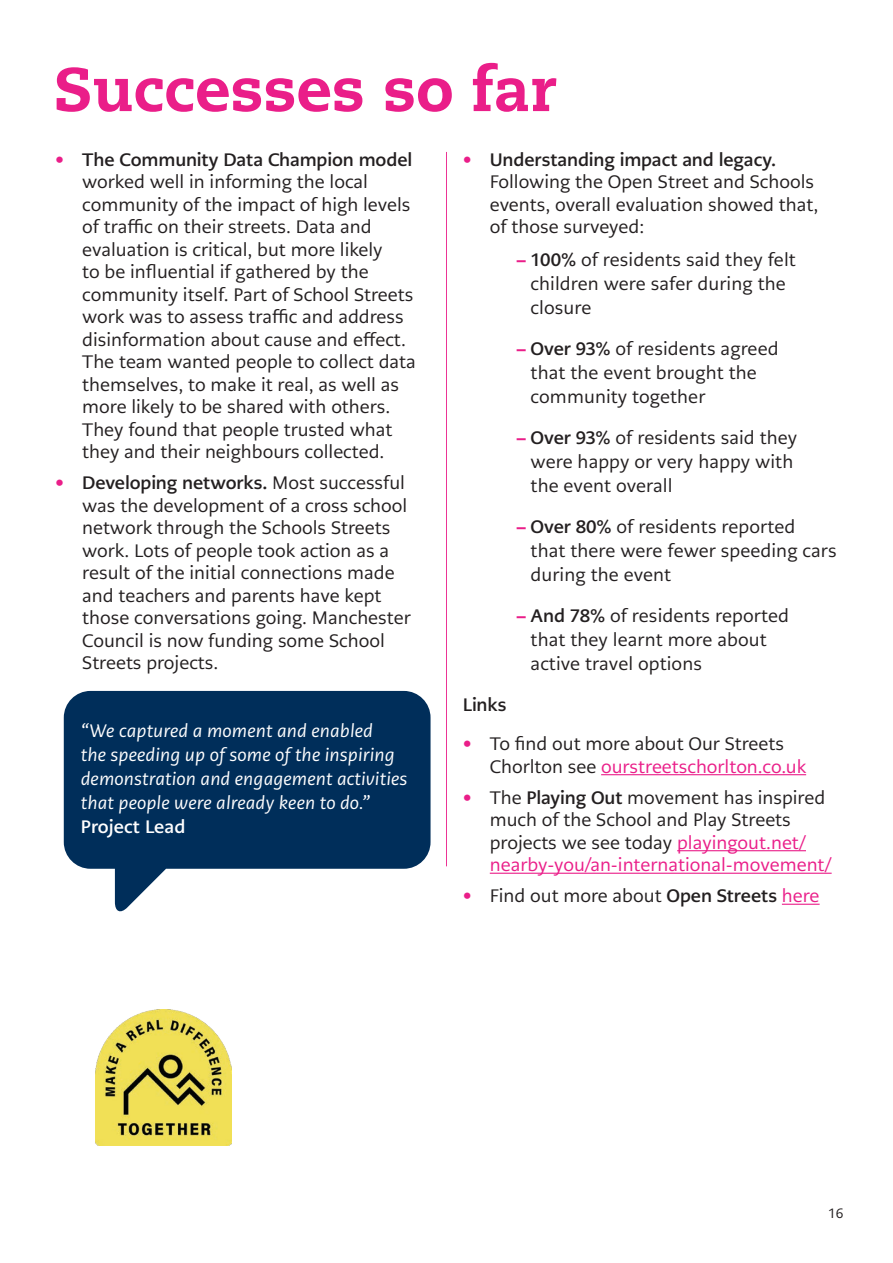
<style>
.page{position:relative;width:893px;height:1263px;background:#fff}
.page>*{position:absolute;margin:0;border:0;box-sizing:border-box;transform-origin:0 0}
.t1{font:800 61.5px "Caecilia LT Pro 85";color:#ea1e89}
.t2{font:18px/22.5px "PMN Caecilia Sans Text";color:#231f20}
.t3{font:italic 18px/24px "PMN Caecilia Sans Text";letter-spacing:.005em;color:#fff}
.t4{font:700 18px "PMN Caecilia Sans Text";letter-spacing:.005em;color:#fff}
.t5{font:700 18px "PMN Caecilia Sans Text";letter-spacing:-.005em;color:#231f20}
.t6{font:13.5px "PMN Caecilia Sans Text";color:#231f20}
.s1{font-weight:700;color:#ea1e89}
.s2{font-weight:700}
.s3{font-weight:800;color:#ea1e89}
.s4{color:#ea1e89}
</style>
<div class="page">
<svg style="left:64px;top:691px;width:367px;height:221px;fill:#002e5a"></svg>
<hr style="left:601px;top:774px;width:205px;height:1px;background:#ea1e89">
<hr style="left:677px;top:850px;width:129px;height:1px;background:#ea1e89">
<hr style="left:490px;top:873px;width:342px;height:1px;background:#ea1e89">
<hr style="left:782px;top:904px;width:38px;height:1px;background:#ea1e89">
<hr style="left:446px;top:152px;width:1px;height:714px;background:#ea1e89">
<img style="left:96px;top:1010px;width:135px;height:135px">
<h1 class="t1" style="left:54px;top:47px;width:504px">Successes so far</h1>
<p class="t2" style="left:82px;top:148px;width:335px;text-indent:-27px"><span class="s1">•</span> <span class="s2">The Community Data Champion model </span>worked well in informing the local community of the impact of high levels of traffic on their streets. Data and evaluation is critical, but more likely<br>to be influential if gathered by the community itself. Part of School Streets work was to assess traffic and address disinformation about cause and effect.<br>The team wanted people to collect data themselves, to make it real, as well as more likely to be shared with others.<br>They found that people trusted what they and their neighbours collected.</p>
<p class="t2" style="left:82px;top:471px;width:330px;text-indent:-27px"><span class="s1">•</span> <span class="s2">Developing networks.</span> Most successful was the development of a cross school network through the Schools Streets work. Lots of people took action as a result of the initial connections made and teachers and parents have kept those conversations going. Manchester Council is now funding some School Streets projects.</p>
<p class="t3" style="left:81px;top:719px;width:328px">“We captured a moment and enabled<br>the speeding up of some of the inspiring demonstration and engagement activities that people were already keen to do.”</p>
<p class="t4" style="left:81px;top:815px;width:106px">Project Lead</p>
<p class="t2" style="left:490px;top:148px;width:330px;text-indent:-27px"><span class="s1">•</span> <span class="s2">Understanding impact and legacy.<br></span>Following the Open Street and Schools events, overall evaluation showed that, of those surveyed:</p>
<p class="t2" style="left:531px;top:247px;width:267px;line-height:24px;text-indent:-14px"><span class="s3">–</span> <span class="s2">100%</span> of residents said they felt children were safer during the closure</p>
<p class="t2" style="left:531px;top:336px;width:249px;line-height:24px;text-indent:-14px"><span class="s3">–</span> <span class="s2">Over 93%</span> of residents agreed that the event brought the community together</p>
<p class="t2" style="left:531px;top:425px;width:268px;line-height:24px;text-indent:-14px"><span class="s3">–</span> <span class="s2">Over 93%</span> of residents said they were happy or very happy with the event overall</p>
<p class="t2" style="left:531px;top:514px;width:308px;line-height:24px;text-indent:-14px"><span class="s3">–</span> <span class="s2">Over 80%</span> of residents reported<br>that there were fewer speeding cars during the event</p>
<p class="t2" style="left:531px;top:603px;width:260px;line-height:24px;text-indent:-14px"><span class="s3">–</span> <span class="s2">And 78%</span> of residents reported that they learnt more about active travel options</p>
<p class="t5" style="left:463px;top:693px;width:45px">Links</p>
<p class="t2" style="left:490px;top:733px;width:318px;text-indent:-27px"><span class="s1">•</span> To find out more about Our Streets<br>Chorlton see <span class="s4">ourstreetschorlton.co.uk</span></p>
<p class="t2" style="left:490px;top:786px;width:343px;text-indent:-27px"><span class="s1">•</span> The <span class="s2">Playing Out</span> movement has inspired much of the School and Play Streets projects we see today <span class="s4">playingout.net/ nearby-you/an-international-movement/</span></p>
<p class="t2" style="left:463px;top:885px;width:358px"><span class="s1">•</span> Find out more about <span class="s2">Open Streets</span> <span class="s4">here</span></p>
<p class="t6" style="left:828px;top:1205px;width:17px">16</p>
</div>
